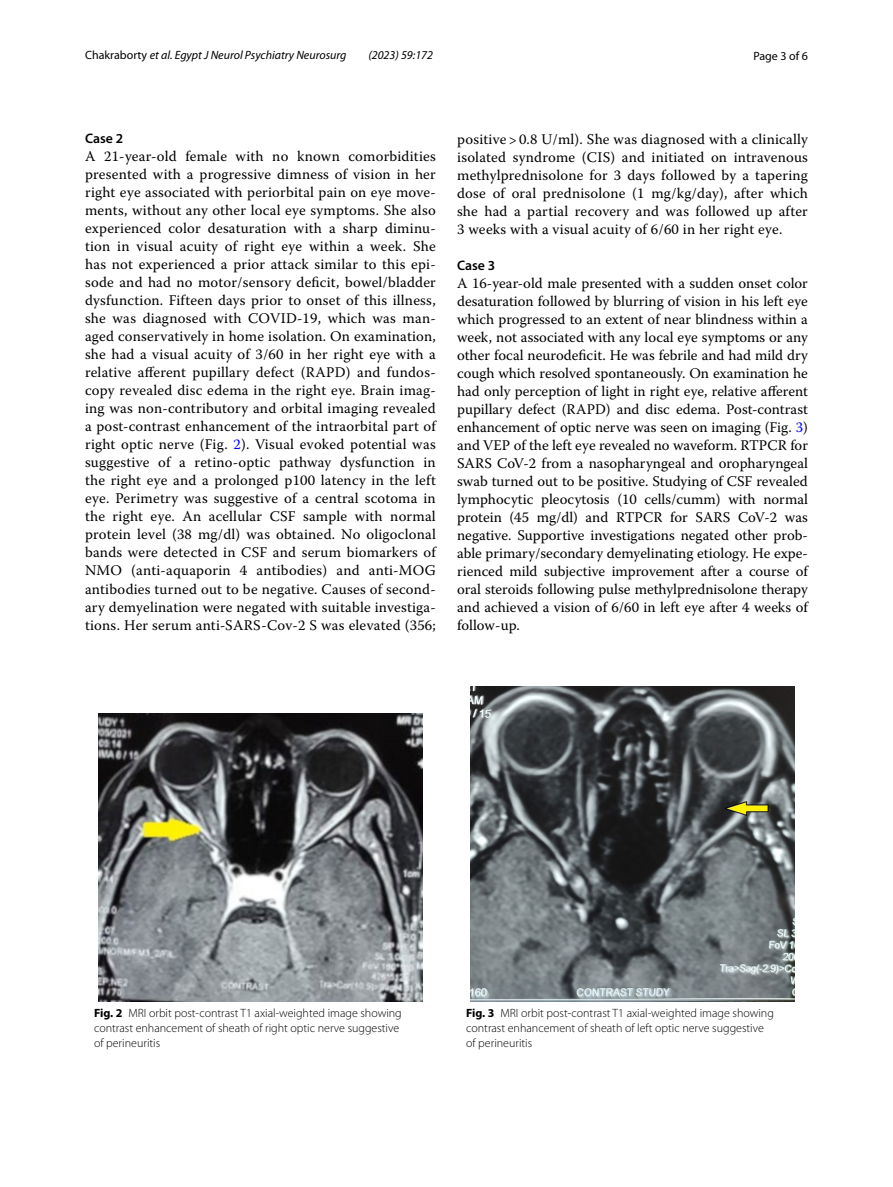
<style>
.page{position:relative;width:893px;height:1187px;background:#fff}
.page>*{position:absolute;margin:0;border:0;box-sizing:border-box;transform-origin:0 0}
.t1{font:14.7px/18px "Warnock Pro";letter-spacing:.015em;color:#000;text-align:justify}
.t2{font:600 13.8px "Myriad Pro";color:#000}
.t3{font:300 12px/15px "Myriad Pro";color:#000}
.t4{font:italic 12px "Myriad Pro";color:#000}
.t5{font:12px "Myriad Pro";color:#000}
.s1{font-style:normal}
.s2{color:#00f}
.s3{font-weight:700}
</style>
<div class="page">
<img style="left:99px;top:713px;width:323px;height:288px">
<img style="left:471px;top:686px;width:323px;height:315px">
<p class="t4" style="left:85px;top:48px;width:263px"><span class="s1">Chakraborty</span> et al. Egypt J Neurol Psychiatry Neurosurg</p>
<p class="t4" style="left:368px;top:48px;width:66px">(2023) 59:172</p>
<p class="t5" style="left:753px;top:48px;width:56px">Page 3 of 6</p>
<p class="t2" style="left:85px;top:130px;width:40px">Case 2</p>
<p class="t1" style="left:85px;top:147px;width:352px">A 21-year-old female with no known comorbidities presented with a progressive dimness of vision in her right eye associated with periorbital pain on eye move&shy;ments, without any other local eye symptoms. She also experienced color desaturation with a sharp diminu&shy;tion in visual acuity of right eye within a week. She has not experienced a prior attack similar to this epi&shy;sode and had no motor/sensory deficit, bowel/bladder dysfunction. Fifteen days prior to onset of this illness, she was diagnosed with COVID-19, which was man&shy;aged conservatively in home isolation. On examination, she had a visual acuity of 3/60 in her right eye with a relative afferent pupillary defect (RAPD) and fundos&shy;copy revealed disc edema in the right eye. Brain imag&shy;ing was non-contributory and orbital imaging revealed a post-contrast enhancement of the intraorbital part of right optic nerve (Fig. <span class="s2">2</span>). Visual evoked potential was suggestive of a retino-optic pathway dysfunction in the right eye and a prolonged p100 latency in the left eye. Perimetry was suggestive of a central scotoma in the right eye. An acellular CSF sample with normal protein level (38 mg/dl) was obtained. No oligoclonal bands were detected in CSF and serum biomarkers of NMO (anti-aquaporin 4 antibodies) and anti-MOG antibodies turned out to be negative. Causes of second&shy;ary demyelination were negated with suitable investiga&shy;tions. Her serum anti-SARS-Cov-2 S was elevated (356;</p>
<p class="t1" style="left:457px;top:130px;width:352px">positive &gt; 0.8 U/ml). She was diagnosed with a clinically isolated syndrome (CIS) and initiated on intravenous methylprednisolone for 3 days followed by a tapering dose of oral prednisolone (1 mg/kg/day), after which she had a partial recovery and was followed up after 3 weeks with a visual acuity of 6/60 in her right eye.</p>
<p class="t2" style="left:457px;top:256px;width:40px">Case 3</p>
<p class="t1" style="left:457px;top:274px;width:352px">A 16-year-old male presented with a sudden onset color desaturation followed by blurring of vision in his left eye which progressed to an extent of near blindness within a week, not associated with any local eye symptoms or any other focal neurodeficit. He was febrile and had mild dry cough which resolved spontaneously. On examination he had only perception of light in right eye, relative afferent pupillary defect (RAPD) and disc edema. Post-contrast enhancement of optic nerve was seen on imaging (Fig. <span class="s2">3</span>) and VEP of the left eye revealed no waveform. RTPCR for SARS CoV-2 from a nasopharyngeal and oropharyngeal swab turned out to be positive. Studying of CSF revealed lymphocytic pleocytosis (10 cells/cumm) with normal protein (45 mg/dl) and RTPCR for SARS CoV-2 was negative. Supportive investigations negated other prob&shy;able primary/secondary demyelinating etiology. He expe&shy;rienced mild subjective improvement after a course of oral steroids following pulse methylprednisolone therapy and achieved a vision of 6/60 in left eye after 4 weeks of follow-up.</p>
<p class="t3" style="left:94px;top:1005px;width:309px"><span class="s3">Fig. 2</span> MRI orbit post-contrast T1 axial-weighted image showing contrast enhancement of sheath of right optic nerve suggestive of perineuritis</p>
<p class="t3" style="left:466px;top:1005px;width:309px"><span class="s3">Fig. 3</span> MRI orbit post-contrast T1 axial-weighted image showing contrast enhancement of sheath of left optic nerve suggestive of perineuritis</p>
</div>
